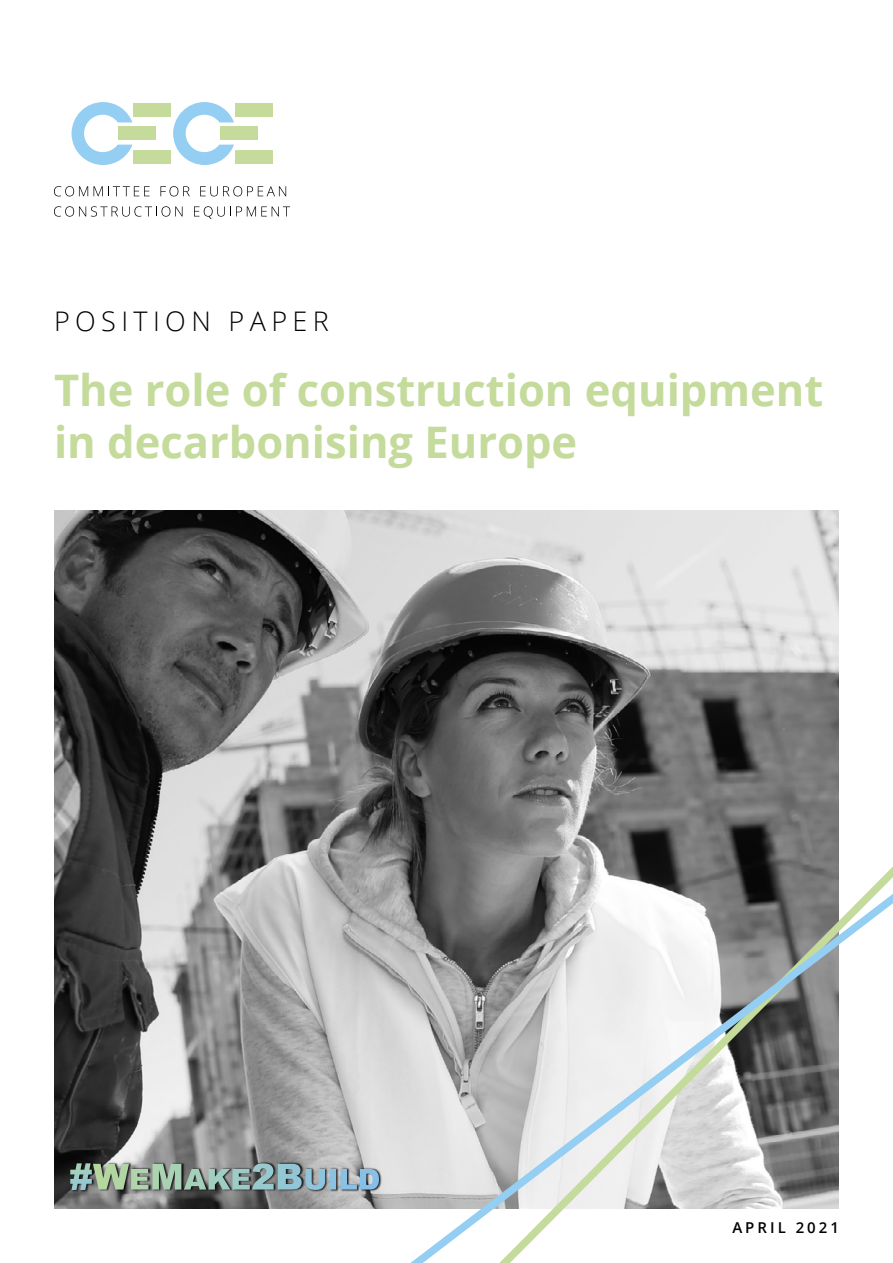
<style>
.page{position:relative;width:893px;height:1263px;background:#fff}
.page>*{position:absolute;margin:0;border:0;box-sizing:border-box;transform-origin:0 0}
.t1{font:700 43.5px/52.2px "Open Sans";color:#c4db9b}
.t2{font:300 27px "Open Sans";letter-spacing:.2em;color:#000}
.t3{font:600 15px "Open Sans";letter-spacing:.2em;color:#000}
</style>
<div class="page">
<img style="left:54px;top:510px;width:785px;height:699px">
<svg style="left:72px;top:102px;width:60px;height:63px"></svg>
<div style="left:119px;top:127px;width:37px;height:13px;background:#c4db9b"></div>
<div style="left:134px;top:104px;width:37px;height:13px;background:#c4db9b"></div>
<div style="left:134px;top:150px;width:37px;height:13px;background:#c4db9b"></div>
<svg style="left:173px;top:102px;width:61px;height:63px"></svg>
<div style="left:220px;top:127px;width:37px;height:13px;background:#c4db9b"></div>
<div style="left:235px;top:104px;width:37px;height:13px;background:#c4db9b"></div>
<div style="left:235px;top:150px;width:37px;height:13px;background:#c4db9b"></div>
<svg style="left:54px;top:186px;width:34px;height:10px"></svg>
<svg style="left:94px;top:186px;width:56px;height:10px"></svg>
<svg style="left:160px;top:186px;width:30px;height:10px"></svg>
<svg style="left:200px;top:186px;width:86px;height:10px"></svg>
<svg style="left:54px;top:206px;width:129px;height:11px"></svg>
<svg style="left:194px;top:206px;width:96px;height:13px"></svg>
<svg style="left:478px;top:804px;width:361px;height:20px;background:#7e7e7e"></svg>
<svg style="left:356px;top:824px;width:537px;height:439px"></svg>
<img style="left:69px;top:1161px;width:23px;height:31px">
<img style="left:92px;top:1161px;width:41px;height:31px">
<img style="left:130px;top:1190px;width:22px;height:2px">
<img style="left:152px;top:1161px;width:33px;height:31px">
<img style="left:183px;top:1190px;width:68px;height:2px">
<img style="left:251px;top:1161px;width:54px;height:31px">
<img style="left:305px;top:1166px;width:78px;height:26px">
<svg style="left:70px;top:1163px;width:309px;height:27px;background:#8aa39e"></svg>
<p class="t2" style="left:54px;top:303px;width:276px">POSITION PAPER</p>
<p class="t1" style="left:54px;top:363px;width:771px">The role of construction equipment in decarbonising Europe</p>
<p class="t3" style="left:732px;top:1217px;width:108px">APRIL 2021</p>
</div>
